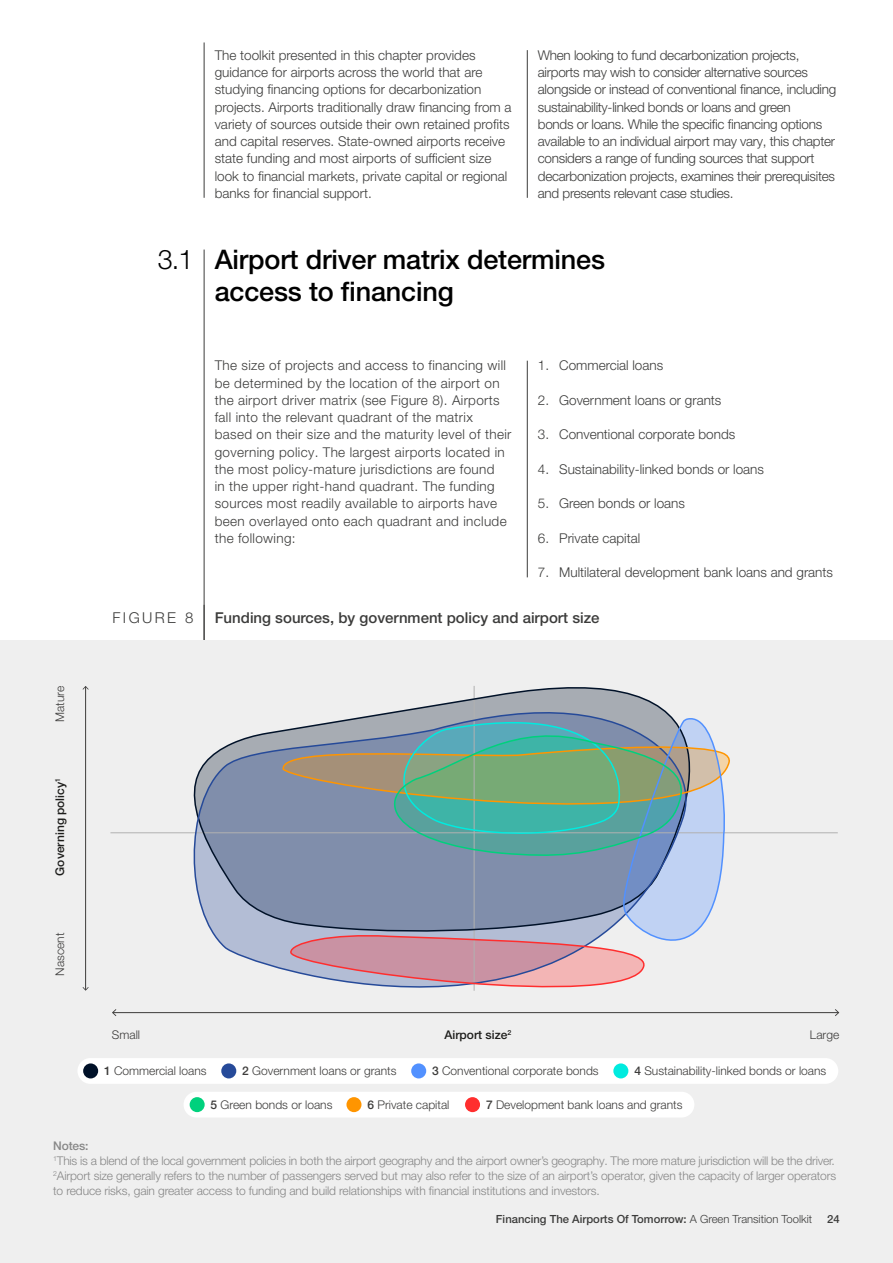
<style>
.page{position:relative;width:893px;height:1263px;background:#fff}
.page>*{position:absolute;margin:0;border:0;box-sizing:border-box;transform-origin:0 0}
.t1{font:500 27px/32.4px "Helvetica Neue LT Pro";letter-spacing:-.005em;color:#000}
.t2{font:300 27px "Helvetica Neue LT Pro";color:#000}
.t3{font:500 15px "Helvetica Neue LT Pro";color:#3c3c3b}
.t4{font:300 15px "Helvetica Neue LT Pro";letter-spacing:.16em;color:#3c3c3b}
.t5{font:300 13.5px/17.2px "Helvetica Neue LT Pro";color:#3c3c3b}
.t6{font:300 13.5px/17.2px "Helvetica Neue LT Pro";letter-spacing:.025em;color:#3c3c3b}
.t7{font:300 13.5px/17.2px "Helvetica Neue LT Pro";letter-spacing:-.02em;color:#3c3c3b}
.t8{font:300 12px/15px "Helvetica Neue LT Pro";letter-spacing:-.01em;color:#878787}
.t9{font:300 12px "Helvetica Neue LT Pro";color:#3d3c3b}
.t10{font:500 12px "Helvetica Neue LT Pro";color:#1d1d1b}
.t11{font:500 11.25px "Helvetica Neue LT Pro";color:#3c3c3b}
.s1{font-weight:500}
.s2{font-weight:300}
</style>
<div class="page">
<hr style="left:204px;top:42px;width:1px;height:156px;background:#3c3c3b">
<hr style="left:204px;top:250px;width:1px;height:931px;background:#3c3c3b">
<hr style="left:527px;top:361px;width:1px;height:216px;background:#3c3c3b">
<hr style="left:527px;top:50px;width:1px;height:148px;background:#3c3c3b">
<div style="left:0;top:640px;width:893px;height:623px;background:#efefef"></div>
<hr style="left:110px;top:832px;width:728px;height:1px;background:#b1b1b1">
<hr style="left:85px;top:687px;width:1px;height:303px;background:#3d3c3b">
<svg style="left:83px;top:987px;width:6px;height:4px"></svg>
<svg style="left:83px;top:686px;width:6px;height:4px"></svg>
<hr style="left:113px;top:1012px;width:725px;height:1px;background:#3d3c3b">
<svg style="left:112px;top:1009px;width:4px;height:7px"></svg>
<svg style="left:835px;top:1009px;width:4px;height:7px"></svg>
<div style="left:77px;top:1058px;width:761px;height:26px;background:#fff;border-radius:13px"></div>
<div style="left:83px;top:1063px;width:15px;height:15px;background:#001128;border-radius:50%"></div>
<div style="left:184px;top:1092px;width:510px;height:25px;background:#fff;border-radius:13px"></div>
<div style="left:190px;top:1097px;width:15px;height:15px;background:#00d17d;border-radius:50%"></div>
<div style="left:346px;top:1097px;width:15px;height:15px;background:#ff9500;border-radius:50%"></div>
<div style="left:465px;top:1097px;width:15px;height:15px;background:#ff2e2e;border-radius:50%"></div>
<svg style="left:175px;top:686px;width:579px;height:148px"></svg>
<svg style="left:184px;top:699px;width:508px;height:380px"></svg>
<svg style="left:280px;top:702px;width:450px;height:312px"></svg>
<h1 class="t2" style="left:158px;top:243px;width:37px">3.1</h1>
<p class="t5" style="left:215px;top:46px;width:298px">The toolkit presented in this chapter provides guidance for airports across the world that are studying financing options for decarbonization projects. Airports traditionally draw financing from a variety of sources outside their own retained profits and capital reserves. State-owned airports receive state funding and most airports of sufficient size look to financial markets, private capital or regional banks for financial support.</p>
<p class="t7" style="left:538px;top:46px;width:300px">When looking to fund decarbonization projects, airports may wish to consider alternative sources alongside or instead of conventional finance, including sustainability-linked bonds or loans and green<br>bonds or loans. While the specific financing options available to an individual airport may vary, this chapter considers a range of funding sources that support decarbonization projects, examines their prerequisites and presents relevant case studies.</p>
<h1 class="t1" style="left:215px;top:243px;width:392px">Airport driver matrix determines access to financing</h1>
<p class="t6" style="left:215px;top:357px;width:298px">The size of projects and access to financing will be determined by the location of the airport on the airport driver matrix (see Figure 8). Airports fall into the relevant quadrant of the matrix based on their size and the maturity level of their governing policy. The largest airports located in the most policy-mature jurisdictions are found<br>in the upper right-hand quadrant. The funding sources most readily available to airports have been overlayed onto each quadrant and include the following:</p>
<p class="t5" style="left:538px;top:357px;width:127px">1. Commercial loans</p>
<p class="t5" style="left:538px;top:391px;width:185px">2. Government loans or grants</p>
<p class="t5" style="left:538px;top:426px;width:199px">3. Conventional corporate bonds</p>
<p class="t5" style="left:538px;top:460px;width:228px">4. Sustainability-linked bonds or loans</p>
<p class="t5" style="left:538px;top:495px;width:149px">5. Green bonds or loans</p>
<p class="t5" style="left:538px;top:529px;width:104px">6. Private capital</p>
<p class="t5" style="left:538px;top:564px;width:297px">7. Multilateral development bank loans and grants</p>
<p class="t9" style="left:52px;top:722px;width:38px;rotate:-90deg">Mature</p>
<p class="t10" style="left:53px;top:876px;width:99px;rotate:-90deg">Governing policy<sup>1</sup></p>
<p class="t9" style="left:52px;top:976px;width:44px;rotate:-90deg">Nascent</p>
<p class="t4" style="left:112px;top:608px;width:82px">FIGURE 8</p>
<p class="t3" style="left:215px;top:608px;width:386px">Funding sources, by government policy and airport size</p>
<p class="t10" style="left:444px;top:1027px;width:68px">Airport size<sup>2</sup></p>
<p class="t9" style="left:112px;top:1027px;width:30px">Small</p>
<p class="t9" style="left:810px;top:1027px;width:31px">Large</p>
<p class="t9" style="left:104px;top:1063px;width:104px"><span class="s1">1</span> Commercial loans</p>
<p class="t9" style="left:242px;top:1063px;width:156px"><span class="s1">2</span> Government loans or grants</p>
<p class="t9" style="left:432px;top:1063px;width:168px"><span class="s1">3</span> Conventional corporate bonds</p>
<p class="t9" style="left:634px;top:1063px;width:194px"><span class="s1">4</span> Sustainability-linked bonds or loans</p>
<p class="t9" style="left:211px;top:1097px;width:123px"><span class="s1">5</span> Green bonds or loans</p>
<p class="t9" style="left:367px;top:1097px;width:84px"><span class="s1">6</span> Private capital</p>
<p class="t9" style="left:486px;top:1097px;width:198px"><span class="s1">7</span> Development bank loans and grants</p>
<p class="t8" style="left:53px;top:1138px;width:785px"><span class="s1">Notes:<br></span><sup>1</sup>This is a blend of the local government policies in both the airport geography and the airport owner’s geography. The more mature jurisdiction will be the driver.<br><sup>2</sup>Airport size generally refers to the number of passengers served but may also refer to the size of an airport’s operator, given the capacity of larger operators to reduce risks, gain greater access to funding and build relationships with financial institutions and investors.</p>
<p class="t11" style="left:496px;top:1212px;width:318px">Financing The Airports Of Tomorrow: <span class="s2">A Green Transition Toolkit</span></p>
<p class="t11" style="left:827px;top:1212px;width:14px">24</p>
</div>
